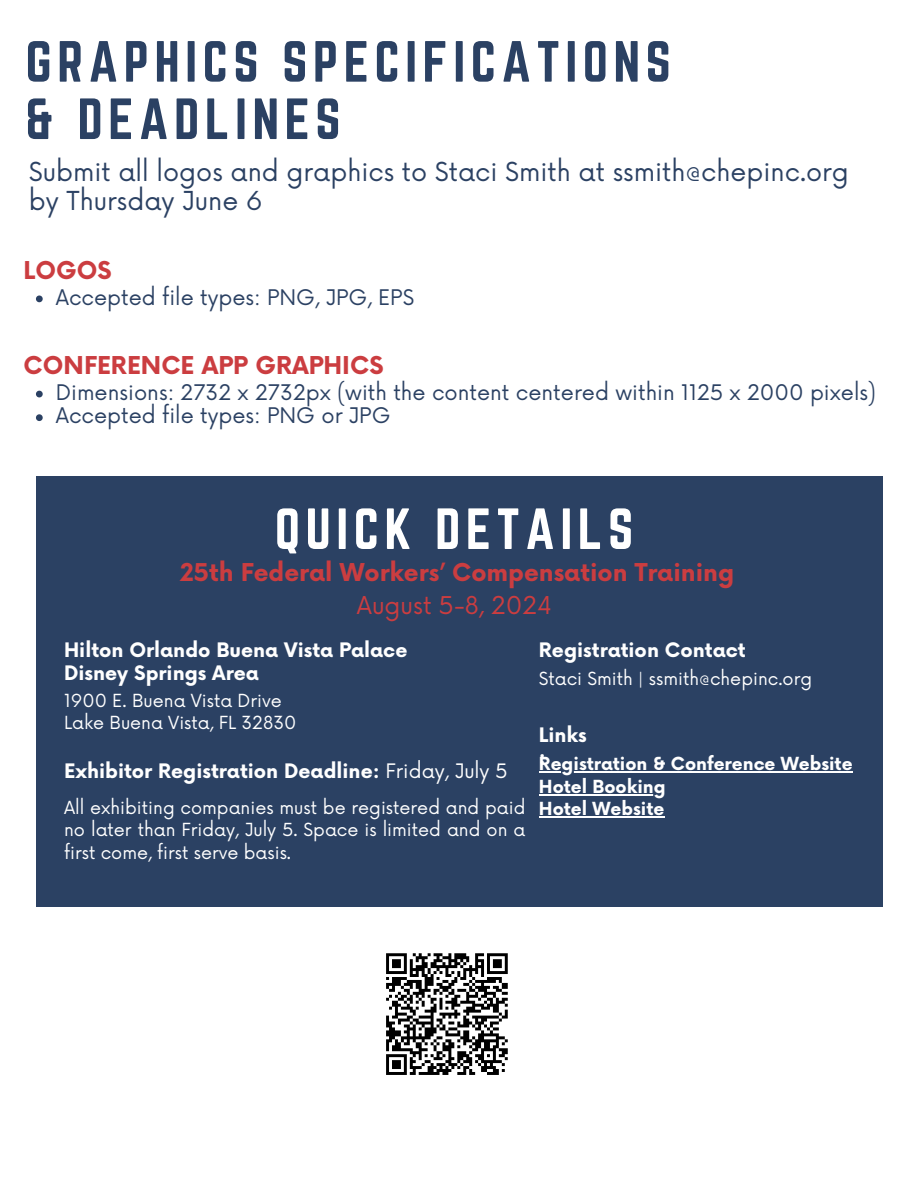
<style>
.page{position:relative;width:918px;height:1188px;background:#fff}
.page>*{position:absolute;margin:0;border:0;box-sizing:border-box;transform-origin:0 0}
.t1{font:50.7px/57.3px "Norwester";letter-spacing:.105em;color:#2b4163}
.t2{font:50.7px "Norwester";letter-spacing:.105em;color:#fff}
.t3{font:25.5px/29.2px "Now";color:#2b4163}
.t4{font:700 24px "Now";color:#cb3d40}
.t5{font:24px "Now";color:#cb3d40}
.t6{font:21px "Now";color:#2b4163}
.t7{font:700 19.5px/22.5px "Now";color:#fff}
.t8{font:17.55px/22.5px "Now";color:#fff;text-align:justify}
.t9{font:700 17.55px "Now";color:#fff}
.s1{font-weight:400}
</style>
<div class="page">
<svg style="left:36px;top:296px;width:7px;height:6px"></svg>
<svg style="left:36px;top:391px;width:7px;height:6px"></svg>
<svg style="left:36px;top:414px;width:7px;height:7px"></svg>
<div style="left:37px;top:476px;width:846px;height:431px;background:#2b4163"></div>
<hr style="left:539px;top:772px;width:314px;height:1px;background:#fff">
<hr style="left:539px;top:794px;width:127px;height:1px;background:#fff">
<hr style="left:539px;top:817px;width:125px;height:1px;background:#fff">
<svg style="left:386px;top:953px;width:122px;height:122px"></svg>
<h1 class="t1" style="left:25px;top:33px;width:647px">GRAPHICS SPECIFICATIONS &amp; DEADLINES</h1>
<h4 class="t3" style="left:29px;top:159px;width:822px">Submit all logos and graphics to Staci Smith at ssmith@chepinc.org by Thursday June 6</h4>
<h2 class="t4" style="left:24px;top:257px;width:90px">LOGOS</h2>
<p class="t6" style="left:56px;top:285px;width:360px">Accepted file types: PNG, JPG, EPS</p>
<h2 class="t4" style="left:24px;top:352px;width:361px">CONFERENCE APP GRAPHICS</h2>
<p class="t6" style="left:56px;top:380px;width:822px">Dimensions: 2732 x 2732px (with the content centered within 1125 x 2000 pixels)</p>
<p class="t6" style="left:56px;top:404px;width:336px">Accepted file types: PNG or JPG</p>
<h1 class="t2" style="left:275px;top:498px;width:360px">QUICK DETAILS</h1>
<h3 class="t4" style="left:180px;top:560px;width:556px">25th Federal Workers’ Compensation Training</h3>
<h4 class="t5" style="left:357px;top:592px;width:197px">August 5-8, 2024</h4>
<h5 class="t7" style="left:64px;top:640px;width:345px">Hilton Orlando Buena Vista Palace<br>Disney Springs Area</h5>
<p class="t8" style="left:64px;top:690px;width:219px">1900 E. Buena Vista Drive</p>
<p class="t8" style="left:64px;top:712px;width:234px">Lake Buena Vista, FL 32830</p>
<h6 class="t7" style="left:64px;top:761px;width:445px">Exhibitor Registration Deadline: <span class="s1">Friday, July 5</span></h6>
<p class="t8" style="left:64px;top:797px;width:463px">All exhibiting companies must be registered and paid no later than Friday, July 5. Space is limited and on a first come, first serve basis.</p>
<h5 class="t7" style="left:539px;top:640px;width:208px">Registration Contact</h5>
<p class="t8" style="left:539px;top:668px;width:275px">Staci Smith | ssmith@chepinc.org</p>
<h5 class="t7" style="left:539px;top:725px;width:49px">Links :</h5>
<p class="t9" style="left:539px;top:755px;width:315px">Registration &amp; Conference Website</p>
<p class="t9" style="left:539px;top:777px;width:128px">Hotel Booking</p>
<p class="t9" style="left:539px;top:800px;width:127px">Hotel Website</p>
</div>
